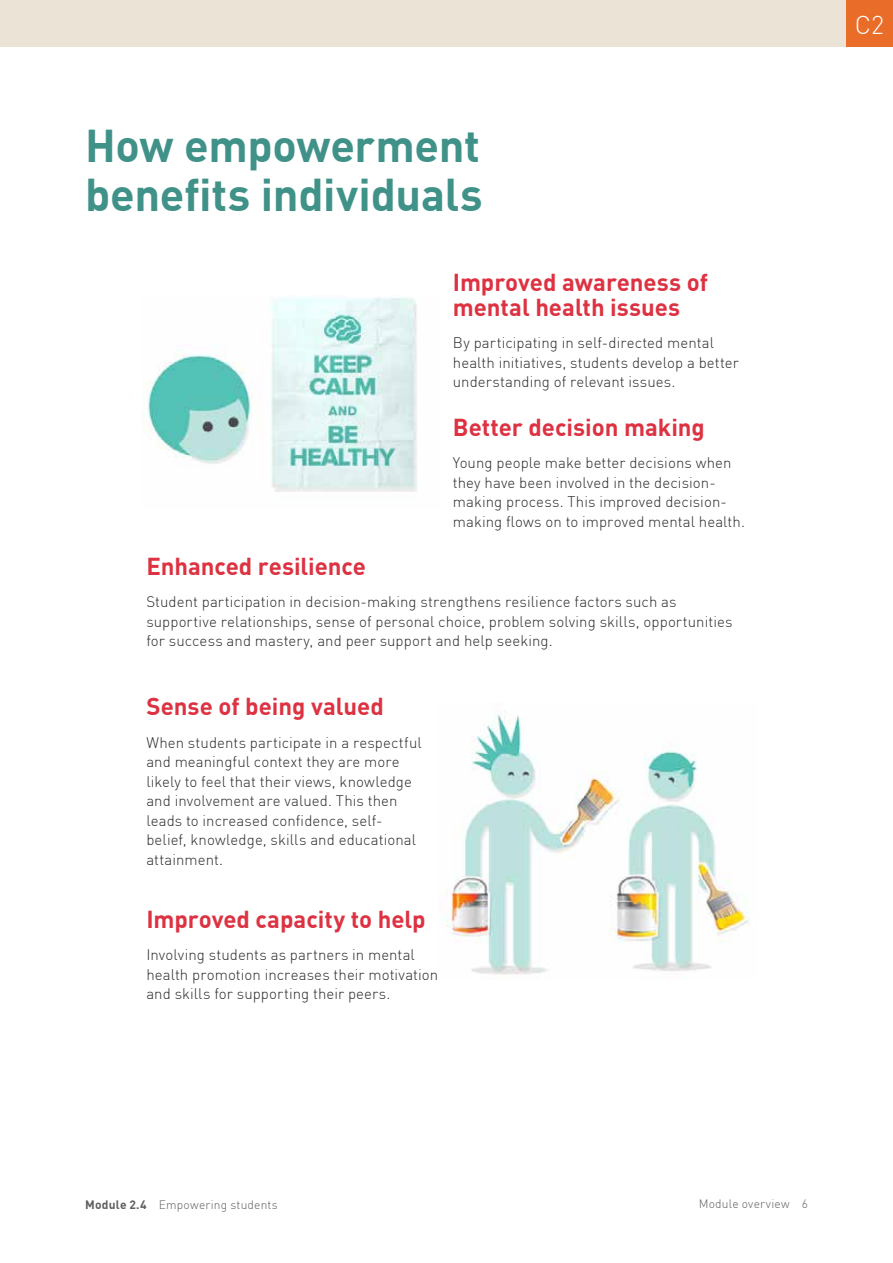
<style>
.page{position:relative;width:893px;height:1263px;background:#fff}
.page>*{position:absolute;margin:0;border:0;box-sizing:border-box;transform-origin:0 0}
.t1{font:700 45px/49.2px "DIN Pro";letter-spacing:-.005em;color:#409289}
.t2{font:300 25.5px "DIN Pro";color:#fff}
.t3{font:700 24px/25.5px "DIN Pro";color:#dd3242}
.t4{font:300 15px/19.5px "DIN Pro";letter-spacing:.005em;color:#2b2b2c}
.t5{font:300 12px "DIN Pro";letter-spacing:.02em;color:#615e5f}
.s1{font-weight:700}
</style>
<div class="page">
<div style="left:0;top:0;width:893px;height:47px;background:#ebe3d6"></div>
<div style="left:846px;top:0;width:47px;height:47px;background:#e96c28"></div>
<img style="left:143px;top:297px;width:274px;height:195px">
<img style="left:442px;top:714px;width:307px;height:261px">
<h1 class="t1" style="left:85px;top:119px;width:399px">How empowerment benefits individuals</h1>
<h3 class="t3" style="left:453px;top:268px;width:257px">Improved awareness of mental health issues</h3>
<p class="t4" style="left:453px;top:333px;width:287px">By participating in self-directed mental health initiatives, students develop a better understanding of relevant issues.</p>
<h3 class="t3" style="left:453px;top:414px;width:254px">Better decision making</h3>
<p class="t4" style="left:453px;top:453px;width:294px">Young people make better decisions when they have been involved in the decision&shy;making process. This improved decision&shy;making flows on to improved mental health.</p>
<h3 class="t3" style="left:146px;top:553px;width:221px">Enhanced resilience</h3>
<p class="t4" style="left:146px;top:592px;width:588px">Student participation in decision-making strengthens resilience factors such as supportive relationships, sense of personal choice, problem solving skills, opportunities for success and mastery, and peer support and help seeking.</p>
<h3 class="t3" style="left:146px;top:693px;width:239px">Sense of being valued</h3>
<p class="t4" style="left:146px;top:732px;width:277px">When students participate in a respectful and meaningful context they are more likely to feel that their views, knowledge and involvement are valued. This then leads to increased confidence, self&shy;belief, knowledge, skills and educational attainment.</p>
<h3 class="t3" style="left:146px;top:906px;width:281px">Improved capacity to help</h3>
<p class="t4" style="left:146px;top:945px;width:293px">Involving students as partners in mental health promotion increases their motivation and skills for supporting their peers.</p>
<h2 class="t2" style="left:855px;top:9px;width:31px">C2</h2>
<p class="t5" style="left:85px;top:1197px;width:194px"><span class="s1">Module 2.4</span> Empowering students</p>
<p class="t5" style="left:699px;top:1196px;width:111px">Module overview 6</p>
</div>
